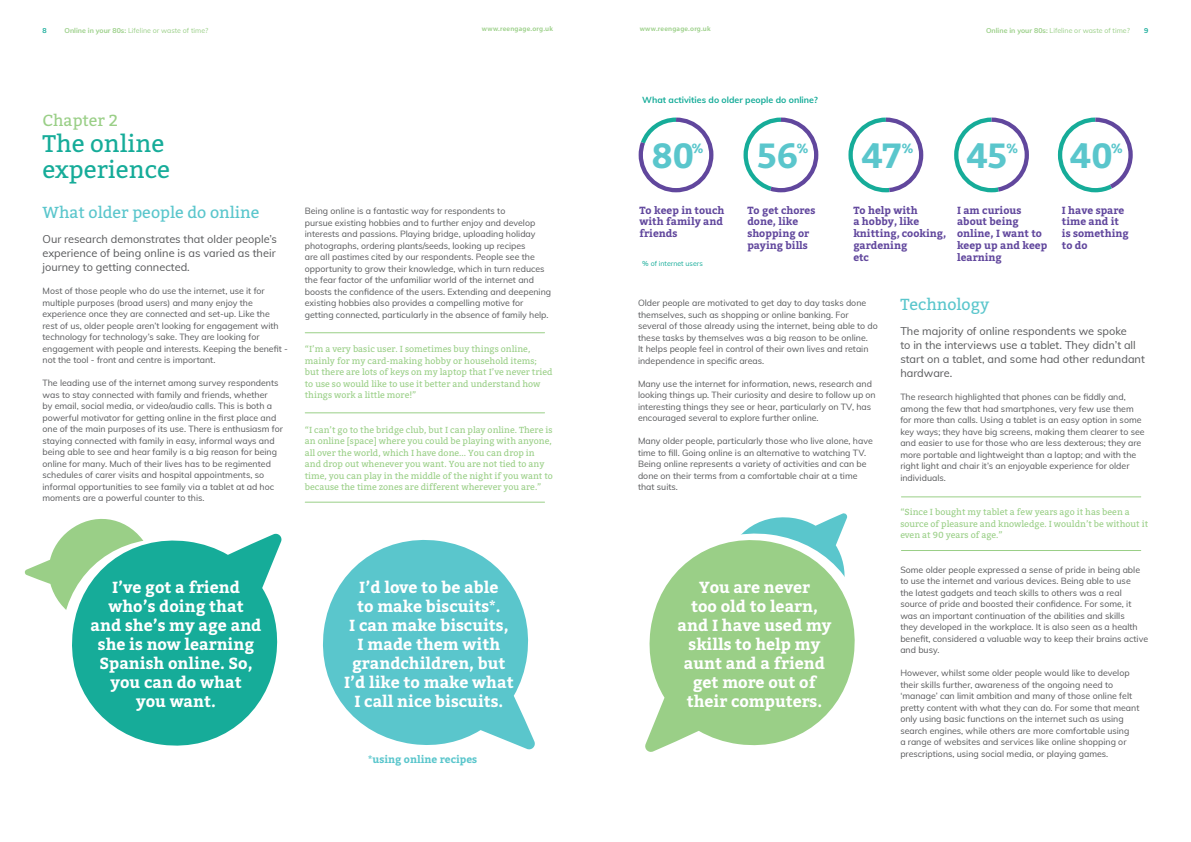
<style>
.page{position:relative;width:1191px;height:842px;background:#fff}
.page>*{position:absolute;margin:0;border:0;box-sizing:border-box;transform-origin:0 0}
.t1{font:700 34.7px "Bitter";letter-spacing:-.02em;color:#5ac6cc}
.t2{font:24px/26px "Bitter";color:#16ac99}
.t3{font:700 16px/19px "Bitter";color:#fff;text-align:center}
.t4{font:16px "Bitter";color:#5ac6cc}
.t5{font:16px "Bitter";color:#9acf87}
.t6{font:700 13.2px "Bitter";color:#5ac6cc}
.t7{font:11px/14px "Muli";color:#57585a}
.t8{font:700 10.3px/11.8px "Bitter";color:#61479d}
.t9{font:700 10.3px "Bitter";color:#5ac6cc}
.t10{font:8.8px/11.5px "Muli";color:#57585a}
.t11{font:8.8px/11.5px "Bitter";color:#9acf87}
.t12{font:700 8.8px "Muli";color:#16ac99}
.t13{font:7px "Muli";color:#9acf87}
.t14{font:600 7px "Myriad Pro";letter-spacing:.03em;color:#9acf87}
.t15{font:7px "Muli";color:#16ac99}
.t16{font:700 7px "Muli";color:#16ac99}
.s1{font-weight:700}
</style>
<div class="page">
<hr style="left:305px;top:332px;width:239px;height:1px;background:#9acf87">
<hr style="left:305px;top:502px;width:239px;height:1px;background:#9acf87">
<hr style="left:901px;top:550px;width:239px;height:1px;background:#9acf87">
<hr style="left:901px;top:496px;width:239px;height:1px;background:#9acf87">
<svg style="left:752px;top:513px;width:96px;height:13px"></svg>
<svg style="left:743px;top:526px;width:101px;height:7px"></svg>
<hr style="left:305px;top:412px;width:239px;height:1px;background:#9acf87">
<svg style="left:24px;top:519px;width:110px;height:76px"></svg>
<svg style="left:55px;top:531px;width:80px;height:78px"></svg>
<svg style="left:65px;top:532px;width:217px;height:214px;fill:#16ac99"></svg>
<svg style="left:323px;top:540px;width:212px;height:210px;fill:#5ac6cc"></svg>
<svg style="left:645px;top:533px;width:210px;height:219px;fill:#9acf87"></svg>
<svg style="left:638px;top:117px;width:76px;height:76px"></svg>
<svg style="left:743px;top:117px;width:76px;height:76px"></svg>
<svg style="left:848px;top:117px;width:76px;height:76px"></svg>
<svg style="left:954px;top:117px;width:75px;height:76px"></svg>
<svg style="left:1057px;top:117px;width:76px;height:76px"></svg>
<p class="t14" style="left:482px;top:25px;width:72px">www.reengage.org.uk</p>
<p class="t14" style="left:639px;top:25px;width:72px">www.reengage.org.uk</p>
<p class="t16" style="left:43px;top:25px;width:6px">8</p>
<p class="t13" style="left:65px;top:25px;width:145px"><span class="s1">Online in your 80s:</span> Lifeline or waste of time?</p>
<p class="t13" style="left:986px;top:25px;width:145px"><span class="s1">Online in your 80s:</span> Lifeline or waste of time?</p>
<p class="t16" style="left:1144px;top:25px;width:6px">9</p>
<h3 class="t5" style="left:43px;top:110px;width:77px">Chapter 2</h3>
<h2 class="t2" style="left:43px;top:131px;width:129px">The online experience</h2>
<h3 class="t4" style="left:43px;top:202px;width:218px">What older people do online</h3>
<p class="t7" style="left:43px;top:232px;width:236px">Our research demonstrates that older people’s experience of being online is as varied as their journey to getting connected.</p>
<p class="t10" style="left:43px;top:285px;width:247px">Most of those people who do use the internet, use it for multiple purposes (broad users) and many enjoy the experience once they are connected and set-up. Like the<br>rest of us, older people aren’t looking for engagement with technology for technology’s sake. They are looking for engagement with people and interests. Keeping the benefit - not the tool - front and centre is important.</p>
<p class="t10" style="left:43px;top:377px;width:242px">The leading use of the internet among survey respondents was to stay connected with family and friends, whether<br>by email, social media, or video/audio calls. This is both a powerful motivator for getting online in the first place and one of the main purposes of its use. There is enthusiasm for staying connected with family in easy, informal ways and being able to see and hear family is a big reason for being online for many. Much of their lives has to be regimented schedules of carer visits and hospital appointments, so informal opportunities to see family via a tablet at ad hoc moments are a powerful counter to this.</p>
<p class="t10" style="left:305px;top:205px;width:248px">Being online is a fantastic way for respondents to<br>pursue existing hobbies and to further enjoy and develop interests and passions. Playing bridge, uploading holiday photographs, ordering plants/seeds, looking up recipes<br>are all pastimes cited by our respondents. People see the opportunity to grow their knowledge, which in turn reduces the fear factor of the unfamiliar world of the internet and boosts the confidence of the users. Extending and deepening existing hobbies also provides a compelling motive for getting connected, particularly in the absence of family help.</p>
<p class="t11" style="left:305px;top:344px;width:249px">“I’m a very basic user. I sometimes buy things online, mainly for my card-making hobby or household items; but there are lots of keys on my laptop that I’ve never tried to use so would like to use it better and understand how things work a little more!”</p>
<p class="t11" style="left:305px;top:424px;width:250px">“I can’t go to the bridge club, but I can play online. There is an online [space] where you could be playing with anyone, all over the world, which I have done... You can drop in and drop out whenever you want. You are not tied to any time, you can play in the middle of the night if you want to because the time zones are different wherever you are.”</p>
<h3 class="t3" style="left:91px;top:578px;width:172px">I’ve got a friend who’s doing that<br>and she’s my age and she is now learning<br>Spanish online. So, you can do what<br>you want.</h3>
<h3 class="t3" style="left:344px;top:578px;width:171px">I’d love to be able<br>to make biscuits*.<br>I can make biscuits,<br>I made them with grandchildren, but<br>I’d like to make what<br>I call nice biscuits.</h3>
<p class="t9" style="left:368px;top:753px;width:111px">*using online recipes</p>
<p class="t12" style="left:642px;top:94px;width:177px">What activities do older people do online?</p>
<h1 class="t1" style="left:651px;top:133px;width:45px">80</h1>
<h1 class="t1" style="left:757px;top:133px;width:42px">56</h1>
<h1 class="t1" style="left:861px;top:133px;width:41px">47</h1>
<h1 class="t1" style="left:966px;top:133px;width:42px">45</h1>
<h1 class="t1" style="left:1069px;top:133px;width:45px">40</h1>
<h3 class="t6" style="left:691px;top:140px;width:14px">%</h3>
<h3 class="t6" style="left:796px;top:140px;width:14px">%</h3>
<h3 class="t6" style="left:901px;top:140px;width:14px">%</h3>
<h3 class="t6" style="left:1006px;top:140px;width:14px">%</h3>
<h3 class="t6" style="left:1110px;top:140px;width:14px">%</h3>
<p class="t8" style="left:639px;top:204px;width:87px">To keep in touch with family and friends</p>
<p class="t8" style="left:747px;top:204px;width:70px">To get chores done, like shopping or paying bills</p>
<p class="t8" style="left:853px;top:204px;width:94px">To help with<br>a hobby, like knitting, cooking, gardening<br>etc</p>
<p class="t8" style="left:957px;top:204px;width:92px">I am curious about being online, I want to keep up and keep learning</p>
<p class="t8" style="left:1062px;top:204px;width:68px">I have spare time and it is something to do</p>
<p class="t15" style="left:642px;top:259px;width:62px">% of internet users</p>
<p class="t10" style="left:638px;top:297px;width:241px">Older people are motivated to get day to day tasks done themselves, such as shopping or online banking. For several of those already using the internet, being able to do these tasks by themselves was a big reason to be online.<br>It helps people feel in control of their own lives and retain independence in specific areas.</p>
<p class="t10" style="left:638px;top:377px;width:239px">Many use the internet for information, news, research and looking things up. Their curiosity and desire to follow up on interesting things they see or hear, particularly on TV, has encouraged several to explore further online.</p>
<p class="t10" style="left:638px;top:435px;width:236px">Many older people, particularly those who live alone, have time to fill. Going online is an alternative to watching TV.<br>Being online represents a variety of activities and can be done on their terms from a comfortable chair at a time that suits.</p>
<h3 class="t3" style="left:677px;top:578px;width:156px">You are never<br>too old to learn, and I have used my skills to help my aunt and a friend get more out of their computers.</h3>
<h3 class="t4" style="left:900px;top:294px;width:90px">Technology</h3>
<p class="t7" style="left:900px;top:324px;width:246px">The majority of online respondents we spoke<br>to in the interviews use a tablet. They didn’t all start on a tablet, and some had other redundant hardware.</p>
<p class="t10" style="left:900px;top:391px;width:246px">The research highlighted that phones can be fiddly and, among the few that had smartphones, very few use them for more than calls. Using a tablet is an easy option in some key ways; they have big screens, making them clearer to see and easier to use for those who are less dexterous; they are more portable and lightweight than a laptop; and with the right light and chair it’s an enjoyable experience for older individuals.</p>
<p class="t11" style="left:900px;top:506px;width:249px">“Since I bought my tablet a few years ago it has been a source of pleasure and knowledge. I wouldn’t be without it even at 90 years of age.”</p>
<p class="t10" style="left:900px;top:563px;width:249px">Some older people expressed a sense of pride in being able to use the internet and various devices. Being able to use<br>the latest gadgets and teach skills to others was a real source of pride and boosted their confidence. For some, it was an important continuation of the abilities and skills<br>they developed in the workplace. It is also seen as a health benefit, considered a valuable way to keep their brains active and busy.</p>
<p class="t10" style="left:900px;top:667px;width:241px">However, whilst some older people would like to develop their skills further, awareness of the ongoing need to ‘manage’ can limit ambition and many of those online felt pretty content with what they can do. For some that meant only using basic functions on the internet such as using search engines, while others are more comfortable using<br>a range of websites and services like online shopping or prescriptions, using social media, or playing games.</p>
</div>
